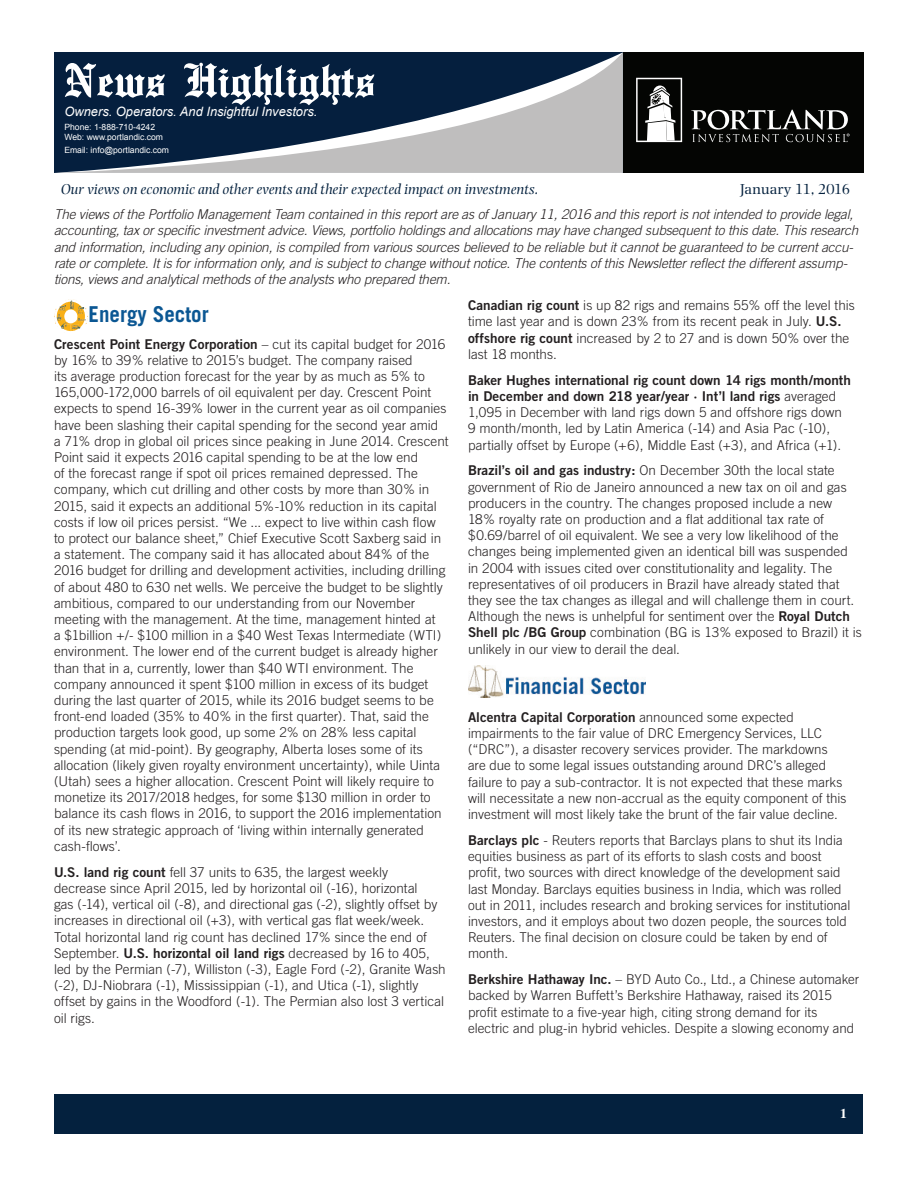
<style>
.page{position:relative;width:918px;height:1188px;background:#fff}
.page>*{position:absolute;margin:0;border:0;box-sizing:border-box;transform-origin:0 0}
.t1{font:500 51px "English Towne";color:#fff}
.t2{font:700 21.9px "Trade Gothic";color:#0b5793;scale:.96 1}
.t3{font:italic 15px "Photina";color:#04213e}
.t4{font:15px "Photina";letter-spacing:-.02em;color:#04213e}
.Article_-_Body{font:300 13.5px/16.2px "Trade Gothic";color:#231f20}
.t5{font:italic 300 13.5px/16.2px "Trade Gothic";letter-spacing:-.01em;color:#231f20}
.t6{font:700 13.5px "Times";color:#fff}
.t7{font:italic 12.9px "Arial";color:#fff}
.t8{font:8.55px/10.4px "Arial";color:#fff}
.s1{font-family:"Trade Gothic Bold Two";font-weight:400}
</style>
<div class="page">
<div style="left:606px;top:52px;width:258px;height:121px;background:#040503"></div>
<div style="left:55px;top:1094px;width:808px;height:39px;background:#04213e"></div>
<svg style="left:54px;top:53px;width:569px;height:120px;background:#4d5d71"></svg>
<svg style="left:636px;top:78px;width:46px;height:64px"></svg>
<svg style="left:691px;top:110px;width:159px;height:32px"></svg>
<svg style="left:54px;top:299px;width:34px;height:33px"></svg>
<img style="left:468px;top:666px;width:177px;height:32px">
<h1 class="t1" style="left:64px;top:51px;width:312px">News Highlights</h1>
<p class="t7" style="left:64px;top:103px;width:255px">Owners. Operators. And Insightful Investors.</p>
<p class="t8" style="left:64px;top:122px;width:100px">Phone: 1-888-710-4242<br>Web: www.portlandic.com</p>
<p class="t8" style="left:64px;top:145px;width:106px">Email: info@portlandic.com</p>
<p class="t3" style="left:61px;top:181px;width:479px">Our views on economic and other events and their expected impact on investments.</p>
<p class="t4" style="left:740px;top:180px;width:111px">January 11, 2016</p>
<p class="t5" style="left:54px;top:206px;width:806px">The views of the Portfolio Management Team contained in this report are as of January 11, 2016 and this report is not intended to provide legal, accounting, tax or specific investment advice. Views, portfolio holdings and allocations may have changed subsequent to this date. This research and information, including any opinion, is compiled from various sources believed to be reliable but it cannot be guaranteed to be current accu&shy;rate or complete. It is for information only, and is subject to change without notice. The contents of this Newsletter reflect the different assump&shy;tions, views and analytical methods of the analysts who prepared them.</p>
<p class="t2" style="left:89px;top:301px;width:127px">Energy Sector</p>
<p class="Article_-_Body" style="left:54px;top:336px;width:396px"><span class="s1">Crescent Point Energy Corporation</span> – cut its capital budget for 2016 by 16% to 39% relative to 2015’s budget. The company raised<br>its average production forecast for the year by as much as 5% to 165,000-172,000 barrels of oil equivalent per day. Crescent Point expects to spend 16-39% lower in the current year as oil companies have been slashing their capital spending for the second year amid<br>a 71% drop in global oil prices since peaking in June 2014. Crescent Point said it expects 2016 capital spending to be at the low end<br>of the forecast range if spot oil prices remained depressed. The company, which cut drilling and other costs by more than 30% in 2015, said it expects an additional 5%-10% reduction in its capital costs if low oil prices persist. “We ... expect to live within cash flow to protect our balance sheet,” Chief Executive Scott Saxberg said in a statement. The company said it has allocated about 84% of the 2016 budget for drilling and development activities, including drilling of about 480 to 630 net wells. We perceive the budget to be slightly ambitious, compared to our understanding from our November meeting with the management. At the time, management hinted at<br>a $1billion +/- $100 million in a $40 West Texas Intermediate (WTI) environment. The lower end of the current budget is already higher than that in a, currently, lower than $40 WTI environment. The company announced it spent $100 million in excess of its budget during the last quarter of 2015, while its 2016 budget seems to be front-end loaded (35% to 40% in the first quarter). That, said the production targets look good, up some 2% on 28% less capital spending (at mid-point). By geography, Alberta loses some of its allocation (likely given royalty environment uncertainty), while Uinta (Utah) sees a higher allocation. Crescent Point will likely require to monetize its 2017/2018 hedges, for some $130 million in order to balance its cash flows in 2016, to support the 2016 implementation of its new strategic approach of ‘living within internally generated cash-flows’.</p>
<p class="Article_-_Body" style="left:54px;top:864px;width:393px"><span class="s1">U.S. land rig count</span> fell 37 units to 635, the largest weekly<br>decrease since April 2015, led by horizontal oil (-16), horizontal<br>gas (-14), vertical oil (-8), and directional gas (-2), slightly offset by increases in directional oil (+3), with vertical gas flat week/week.<br>Total horizontal land rig count has declined 17% since the end of September. <span class="s1">U.S. horizontal oil land rigs</span> decreased by 16 to 405, led by the Permian (-7), Williston (-3), Eagle Ford (-2), Granite Wash (-2), DJ-Niobrara (-1), Mississippian (-1), and Utica (-1), slightly offset by gains in the Woodford (-1). The Permian also lost 3 vertical oil rigs.</p>
<p class="Article_-_Body" style="left:468px;top:297px;width:388px"><span class="s1">Canadian rig count</span> is up 82 rigs and remains 55% off the level this time last year and is down 23% from its recent peak in July. <span class="s1">U.S. offshore rig count</span> increased by 2 to 27 and is down 50% over the last 18 months.</p>
<p class="Article_-_Body" style="left:468px;top:372px;width:385px"><span class="s1">Baker Hughes international rig count down 14 rigs month/month in December and down 218 year/year · Int’l land rigs</span> averaged 1,095 in December with land rigs down 5 and offshore rigs down 9 month/month, led by Latin America (-14) and Asia Pac (-10), partially offset by Europe (+6), Middle East (+3), and Africa (+1).</p>
<p class="Article_-_Body" style="left:468px;top:462px;width:395px"><span class="s1">Brazil’s oil and gas industry:</span> On December 30th the local state government of Rio de Janeiro announced a new tax on oil and gas producers in the country. The changes proposed include a new 18% royalty rate on production and a flat additional tax rate of $0.69/barrel of oil equivalent. We see a very low likelihood of the changes being implemented given an identical bill was suspended in 2004 with issues cited over constitutionality and legality. The representatives of oil producers in Brazil have already stated that they see the tax changes as illegal and will challenge them in court.<br>Although the news is unhelpful for sentiment over the <span class="s1">Royal Dutch Shell plc /BG Group</span> combination (BG is 13% exposed to Brazil) it is unlikely in our view to derail the deal.</p>
<p class="Article_-_Body" style="left:468px;top:709px;width:380px"><span class="s1">Alcentra Capital Corporation</span> announced some expected impairments to the fair value of DRC Emergency Services, LLC (“DRC”), a disaster recovery services provider. The markdowns are due to some legal issues outstanding around DRC’s alleged failure to pay a sub-contractor. It is not expected that these marks will necessitate a new non-accrual as the equity component of this investment will most likely take the brunt of the fair value decline.</p>
<p class="Article_-_Body" style="left:468px;top:832px;width:384px"><span class="s1">Barclays plc</span> - Reuters reports that Barclays plans to shut its India equities business as part of its efforts to slash costs and boost profit, two sources with direct knowledge of the development said last Monday. Barclays equities business in India, which was rolled out in 2011, includes research and broking services for institutional investors, and it employs about two dozen people, the sources told Reuters. The final decision on closure could be taken by end of month.</p>
<p class="Article_-_Body" style="left:468px;top:971px;width:393px"><span class="s1">Berkshire Hathaway Inc.</span> – BYD Auto Co., Ltd., a Chinese automaker backed by Warren Buffett’s Berkshire Hathaway, raised its 2015 profit estimate to a five-year high, citing strong demand for its electric and plug-in hybrid vehicles. Despite a slowing economy and</p>
<p class="t6" style="left:840px;top:1100px;width:8px">1</p>
</div>
